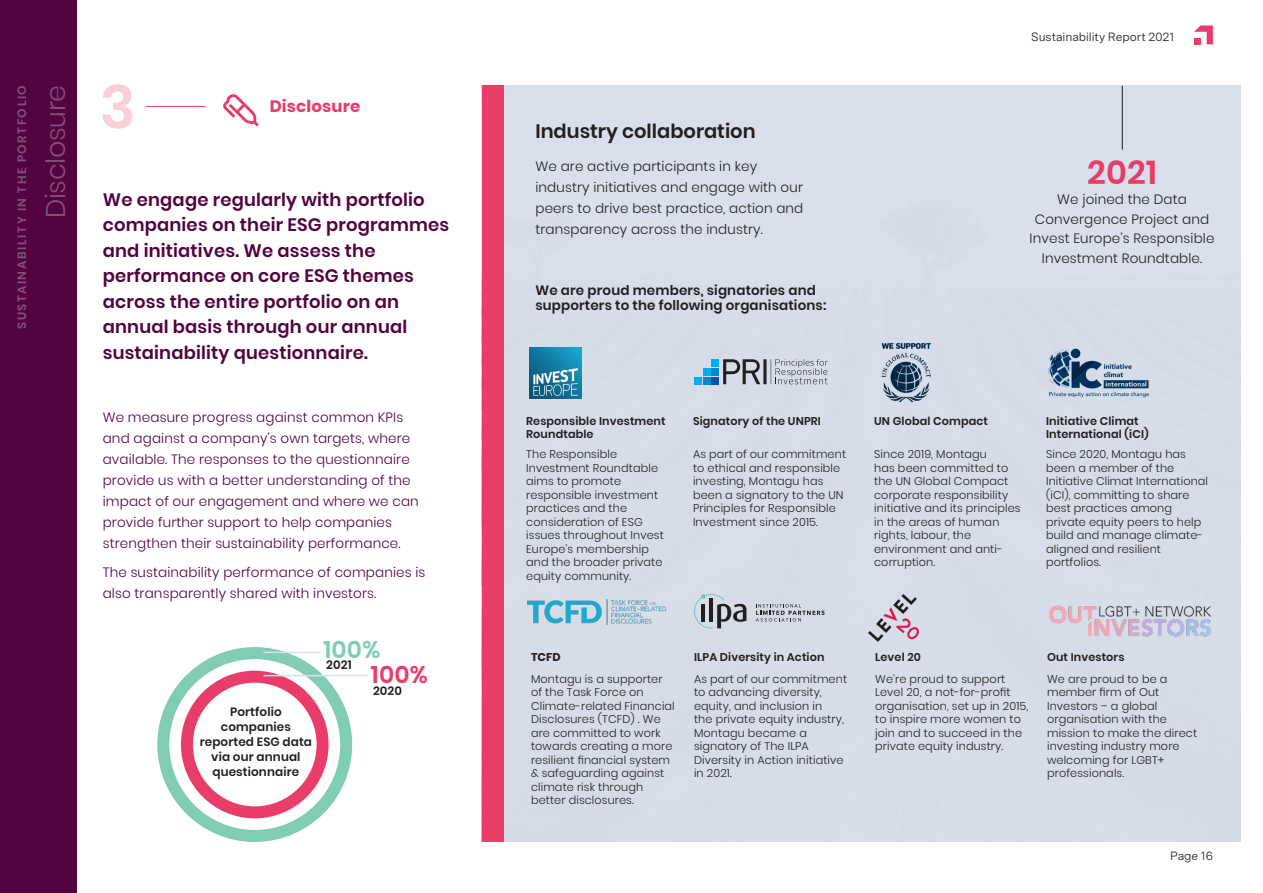
<style>
.page{position:relative;width:1263px;height:893px;background:#fff}
.page>*{position:absolute;margin:0;border:0;box-sizing:border-box;transform-origin:0 0}
.t1{font:600 60px "Poppins";color:#f9cfd9}
.t2{font:600 33px "Poppins";color:#e83d69}
.t3{font:300 27px "Poppins";letter-spacing:-.01em;color:#864e79}
.t4{font:600 24px "Poppins";color:#80ccb5}
.t5{font:600 24px "Poppins";color:#e83d69}
.t6{font:600 19.5px "Poppins";color:#231f20}
.t7{font:600 18px/25.5px "Poppins";letter-spacing:.01em;color:#520340}
.t8{font:700 16.5px "Poppins";letter-spacing:.01em;color:#e83d69}
.t9{font:300 13.5px/21px "Poppins";letter-spacing:.01em;color:#520340}
.t10{font:300 13.5px/21px "Poppins";letter-spacing:.01em;color:#231f20}
.t11{font:600 13.5px/15px "Poppins";letter-spacing:.01em;color:#231f20}
.t12{font:600 12px/15px "Poppins";letter-spacing:.01em;color:#231f20;text-align:center}
.t13{font:12px "Messina Sans";letter-spacing:-.005em;color:#231f20}
.t14{font:600 12px "Poppins";letter-spacing:.135em;color:#864e79}
.t15{font:300 11.25px/13.5px "Poppins";letter-spacing:.01em;color:#231f20}
.t16{font:600 11.25px/13.5px "Poppins";letter-spacing:.01em;color:#231f20}
.t17{font:700 11.25px "Poppins";color:#231f20}
</style>
<div class="page">
<div style="left:482px;top:86px;width:781px;height:756px;background:#d9e0eb"></div>
<div style="left:1242px;top:86px;width:21px;height:756px;background:#fff"></div>
<div style="left:0;top:0;width:77px;height:893px;background:#520340"></div>
<hr style="left:1122px;top:86px;width:1px;height:64px;background:#231f20">
<div style="left:482px;top:86px;width:21px;height:756px;background:#e83d69"></div>
<img style="left:529px;top:347px;width:52px;height:52px">
<img style="left:881px;top:342px;width:50px;height:61px">
<img style="left:527px;top:599px;width:138px;height:26px">
<img style="left:868px;top:594px;width:50px;height:47px">
<img style="left:1049px;top:605px;width:163px;height:32px">
<svg style="left:694px;top:594px;width:52px;height:35px"></svg>
<svg style="left:756px;top:604px;width:68px;height:17px"></svg>
<div style="left:712px;top:359px;width:7px;height:7px;background:#00adf0"></div>
<div style="left:712px;top:368px;width:7px;height:7px;background:#0087cc"></div>
<div style="left:712px;top:377px;width:7px;height:7px;background:#0054a6"></div>
<div style="left:703px;top:368px;width:7px;height:7px;background:#00adf0"></div>
<div style="left:703px;top:377px;width:7px;height:7px;background:#0087cc"></div>
<div style="left:694px;top:377px;width:7px;height:7px;background:#00adf0"></div>
<svg style="left:723px;top:359px;width:105px;height:25px"></svg>
<img style="left:1047px;top:348px;width:103px;height:50px">
<hr style="left:146px;top:106px;width:59px;height:1px;background:#e83d69">
<svg style="left:223px;top:94px;width:36px;height:32px"></svg>
<svg style="left:157px;top:647px;width:195px;height:195px"></svg>
<hr style="left:263px;top:652px;width:58px;height:1px;background:#d9e0eb">
<hr style="left:263px;top:675px;width:105px;height:1px;background:#d9e0eb">
<svg style="left:1194px;top:26px;width:19px;height:18px"></svg>
<p class="t14" style="left:15px;top:329px;width:246px;rotate:-90deg">SUSTAINABILITY IN THE PORTFOLIO</p>
<p class="t3" style="left:40px;top:218px;width:135px;rotate:-90deg">Disclosure</p>
<p class="t1" style="left:100px;top:72px;width:37px">3</p>
<p class="t8" style="left:270px;top:97px;width:92px">Disclosure</p>
<p class="t7" style="left:103px;top:187px;width:348px">We engage regularly with portfolio companies on their ESG programmes and initiatives. We assess the performance on core ESG themes across the entire portfolio on an annual basis through our annual sustainability questionnaire.</p>
<p class="t9" style="left:103px;top:407px;width:318px">We measure progress against common KPIs and against a company’s own targets, where available. The responses to the questionnaire provide us with a better understanding of the impact of our engagement and where we can provide further support to help companies strengthen their sustainability performance.</p>
<p class="t9" style="left:103px;top:562px;width:324px">The sustainability performance of companies is also transparently shared with investors.</p>
<p class="t12" style="left:200px;top:704px;width:114px">Portfolio companies reported ESG data via our annual questionnaire</p>
<p class="t4" style="left:323px;top:636px;width:58px">100%</p>
<p class="t12" style="left:373px;top:683px;width:31px">2020</p>
<p class="t12" style="left:326px;top:658px;width:27px">2021</p>
<p class="t5" style="left:371px;top:661px;width:58px">100%</p>
<p class="t6" style="left:535px;top:120px;width:222px">Industry collaboration</p>
<p class="t10" style="left:535px;top:156px;width:269px">We are active participants in key industry initiatives and engage with our peers to drive best practice, action and transparency across the industry.</p>
<p class="t11" style="left:535px;top:283px;width:292px">We are proud members, signatories and supporters to the following organisations:</p>
<p class="t13" style="left:1031px;top:28px;width:145px">Sustainability Report 2021</p>
<p class="t2" style="left:1087px;top:154px;width:72px">2021</p>
<p class="t10" style="left:1030px;top:190px;width:186px;line-height:19.5px;text-align:center">We joined the Data<br>Convergence Project and<br>Invest Europe’s Responsible<br>Investment Roundtable.</p>
<p class="t16" style="left:526px;top:414px;width:141px">Responsible Investment</p>
<p class="t16" style="left:693px;top:414px;width:129px">Signatory of the UNPRI</p>
<p class="t16" style="left:526px;top:428px;width:69px">Roundtable</p>
<p class="t16" style="left:874px;top:414px;width:115px">UN Global Compact</p>
<p class="t15" style="left:693px;top:448px;width:155px">As part of our commitment to ethical and responsible investing, Montagu has been a signatory to the UN<br>Principles for Responsible<br>Investment since 2015.</p>
<p class="t15" style="left:526px;top:448px;width:139px">The Responsible<br>Investment Roundtable aims to promote responsible investment practices and the consideration of ESG issues throughout Invest<br>Europe’s membership and the broader private equity community.</p>
<p class="t15" style="left:874px;top:448px;width:148px">Since 2019, Montagu<br>has been committed to the UN Global Compact corporate responsibility initiative and its principles in the areas of human rights, labour, the environment and anti&shy;corruption.</p>
<p class="t16" style="left:1046px;top:414px;width:104px">Initiative Climat<br>International (iCI)</p>
<p class="t15" style="left:1046px;top:448px;width:164px">Since 2020, Montagu has been a member of the<br>Initiative Climat International (iCI), committing to share best practices among private equity peers to help build and manage climate&shy;aligned and resilient portfolios.</p>
<p class="t17" style="left:531px;top:650px;width:31px">TCFD</p>
<p class="t15" style="left:531px;top:672px;width:145px">Montagu is a supporter of the Task Force on<br>Climate-related Financial<br>Disclosures (TCFD) . We are committed to work towards creating a more resilient financial system &amp; safeguarding against climate risk through better disclosures.</p>
<p class="t16" style="left:694px;top:650px;width:132px">ILPA Diversity in Action</p>
<p class="t15" style="left:694px;top:672px;width:155px">As part of our commitment to advancing diversity, equity, and inclusion in<br>the private equity industry,<br>Montagu became a signatory of The ILPA<br>Diversity in Action initiative in 2021.</p>
<p class="t16" style="left:875px;top:650px;width:47px">Level 20</p>
<p class="t15" style="left:875px;top:672px;width:155px">We’re proud to support<br>Level 20, a not-for-profit organisation, set up in 2015, to inspire more women to join and to succeed in the private equity industry.</p>
<p class="t16" style="left:1047px;top:650px;width:79px">Out Investors</p>
<p class="t15" style="left:1047px;top:672px;width:152px">We are proud to be a member firm of Out<br>Investors – a global organisation with the mission to make the direct investing industry more welcoming for LGBT+ professionals.</p>
<p class="t13" style="left:1170px;top:848px;width:44px">Page 16</p>
</div>
